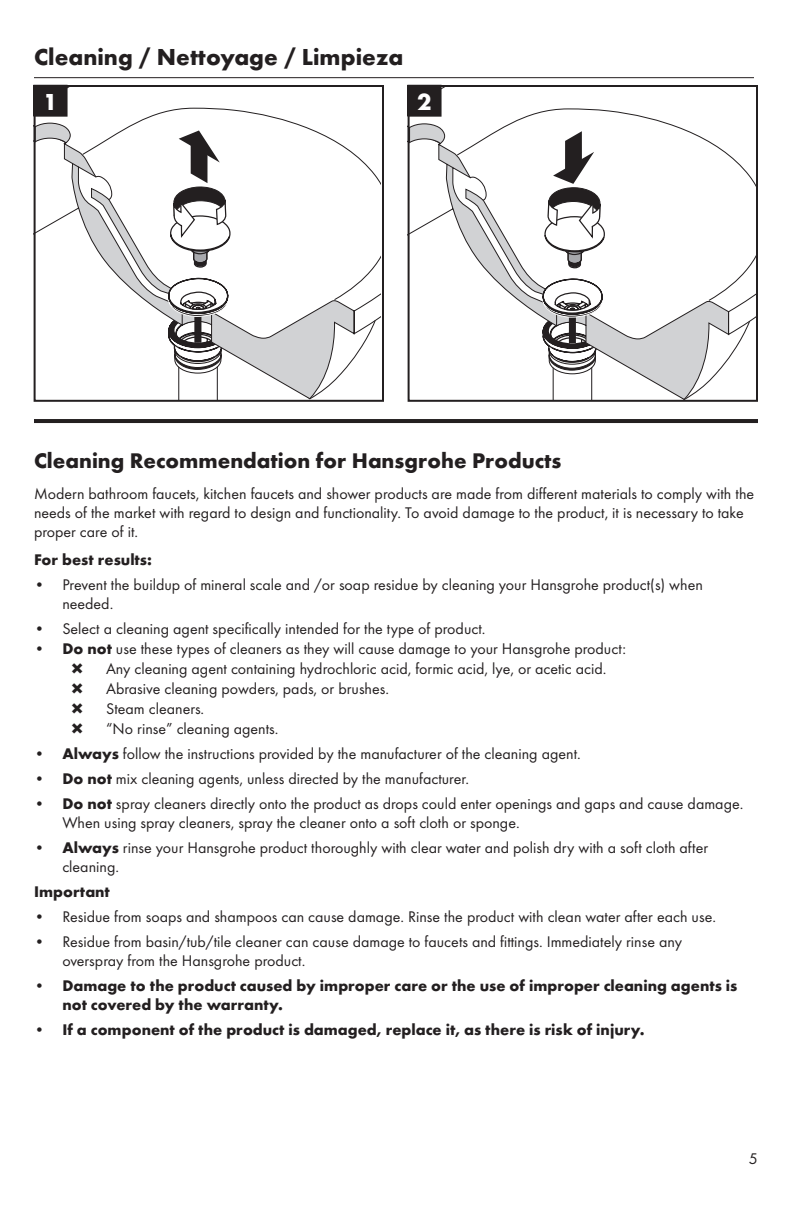
<style>
.page{position:relative;width:792px;height:1224px;background:#fff}
.page>*{position:absolute;margin:0;border:0;box-sizing:border-box;transform-origin:0 0}
.section_heading{font:700 24px "Futura TOT";color:#231f20}
.t1{font:700 24px "Futura TOT";color:#fff}
.t2{font:700 22px "Futura TOT";color:#231f20}
.t3{font:16px/19.2px "Futura TOT Boo";color:#231f20}
.t4{font:700 16px/19.2px "Futura TOT";color:#231f20}
.s1{font-family:"Futura TOT";font-weight:700}
.s2{font-family:"Futura TOT Boo";font-weight:400}
</style>
<div class="page">
<hr style="left:34px;top:77px;width:720px;height:1px;background:#231f20">
<hr style="left:34px;top:419px;width:724px;height:4px;background:#231f20">
<svg style="left:288px;top:120px;width:92px;height:279px"></svg>
<svg style="left:37px;top:88px;width:251px;height:311px"></svg>
<svg style="left:411px;top:88px;width:344px;height:311px"></svg>
<div style="left:34px;top:85px;width:350px;height:317px;border:2px solid #231f20"></div>
<div style="left:408px;top:85px;width:350px;height:317px;border:2px solid #231f20"></div>
<div style="left:34px;top:85px;width:33px;height:31px;background:#231f20"></div>
<div style="left:408px;top:85px;width:33px;height:31px;background:#231f20"></div>
<p class="section_heading" style="left:34px;top:42px;width:371px">Cleaning / Nettoyage / Limpieza</p>
<p class="t1" style="left:43px;top:87px;width:16px">1</p>
<p class="t1" style="left:417px;top:87px;width:16px">2</p>
<p class="t2" style="left:34px;top:447px;width:529px">Cleaning Recommendation for Hansgrohe Products</p>
<p class="t3" style="left:34px;top:484px;width:722px">Modern bathroom faucets, kitchen faucets and shower products are made from different materials to comply with the needs of the market with regard to design and functionality. To avoid damage to the product, it is necessary to take proper care of it.</p>
<p class="t4" style="left:34px;top:550px;width:119px">For best results:</p>
<p class="t3" style="left:62px;top:575px;width:642px;text-indent:-28px">• Prevent the buildup of mineral scale and /or soap residue by cleaning your Hansgrohe product(s) when needed.</p>
<p class="t3" style="left:34px;top:619px;width:453px">• Select a cleaning agent specifically intended for the type of product.</p>
<p class="t3" style="left:34px;top:639px;width:594px">• <span class="s1">Do not</span> use these types of cleaners as they will cause damage to your Hansgrohe product:</p>
<p class="t3" style="left:106px;top:659px;width:502px">Any cleaning agent containing hydrochloric acid, formic acid, lye, or acetic acid.</p>
<p class="t3" style="left:106px;top:679px;width:285px">Abrasive cleaning powders, pads, or brushes.</p>
<p class="t3" style="left:106px;top:699px;width:100px">Steam cleaners.</p>
<p class="t3" style="left:106px;top:719px;width:174px">“No rinse” cleaning agents.</p>
<p class="t3" style="left:34px;top:744px;width:548px">• <span class="s1">Always</span> follow the instructions provided by the manufacturer of the cleaning agent.</p>
<p class="t3" style="left:34px;top:769px;width:437px">• <span class="s1">Do not</span> mix cleaning agents, unless directed by the manufacturer.</p>
<p class="t3" style="left:62px;top:794px;width:683px;text-indent:-28px">• <span class="s1">Do not</span> spray cleaners directly onto the product as drops could enter openings and gaps and cause damage.<br>When using spray cleaners, spray the cleaner onto a soft cloth or sponge.</p>
<p class="t3" style="left:62px;top:838px;width:647px;text-indent:-28px">• <span class="s1">Always</span> rinse your Hansgrohe product thoroughly with clear water and polish dry with a soft cloth after cleaning.</p>
<p class="t4" style="left:34px;top:882px;width:77px">Important</p>
<p class="t3" style="left:34px;top:907px;width:684px">• Residue from soaps and shampoos can cause damage. Rinse the product with clean water after each use.</p>
<p class="t3" style="left:62px;top:932px;width:621px;text-indent:-28px">• Residue from basin/tub/tile cleaner can cause damage to faucets and fittings. Immediately rinse any overspray from the Hansgrohe product.</p>
<p class="t4" style="left:62px;top:976px;width:677px;text-indent:-28px"><span class="s2">•</span> Damage to the product caused by improper care or the use of improper cleaning agents is not covered by the warranty.</p>
<p class="t4" style="left:34px;top:1020px;width:612px"><span class="s2">•</span> If a component of the product is damaged, replace it, as there is risk of injury.</p>
<p class="t3" style="left:749px;top:1149px;width:11px">5</p>
</div>
